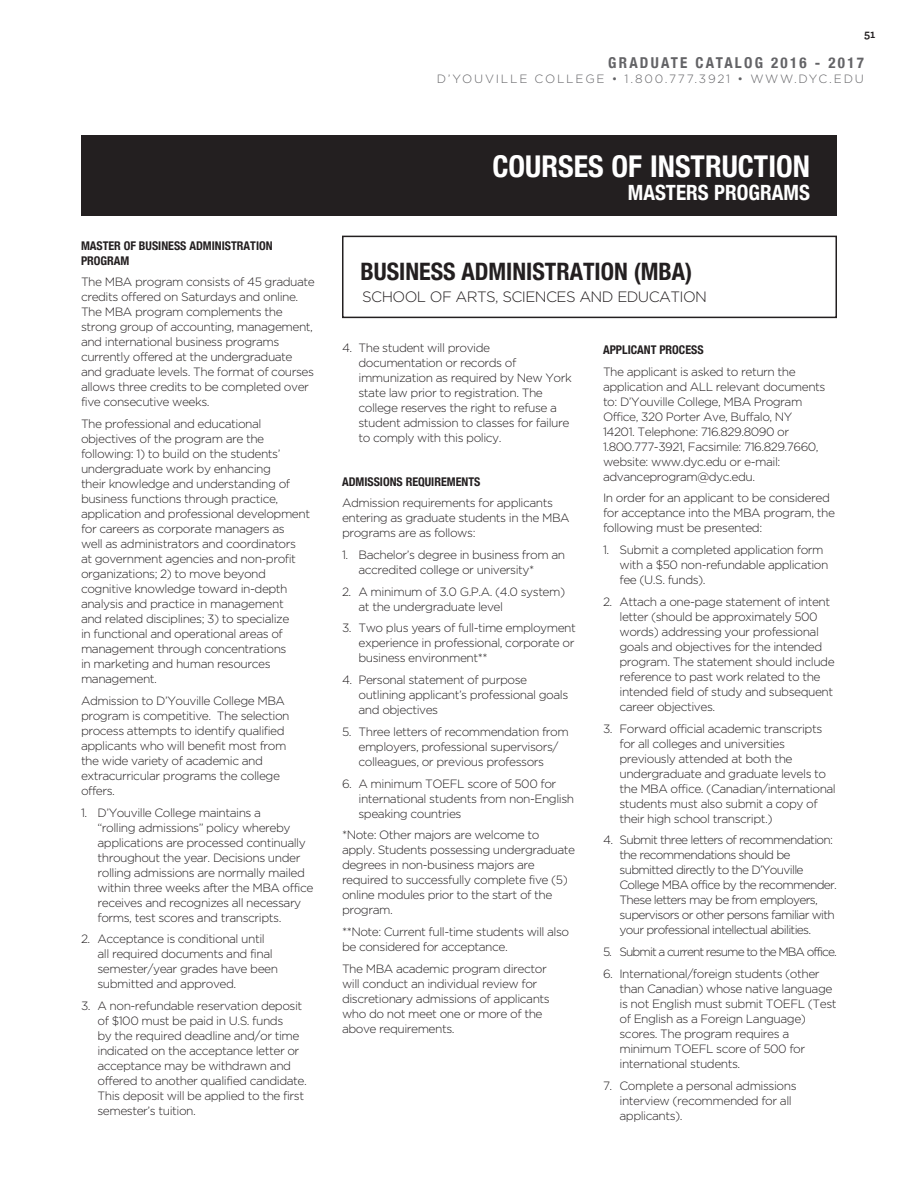
<style>
.page{position:relative;width:918px;height:1188px;background:#fff}
.page>*{position:absolute;margin:0;border:0;box-sizing:border-box;transform-origin:0 0}
.t1{font:700 condensed 30px "Helvetica Neue";color:#fff}
.t2{font:700 condensed 24px "Helvetica Neue";color:#231f20}
.t3{font:700 condensed 21px "Helvetica Neue";color:#fff}
.t4{font:300 15px "Gotham";letter-spacing:-.04em;color:#231f20}
.t5{font:700 condensed 15px "Helvetica Neue";letter-spacing:.15em;color:#636366}
.t6{font:300 12px/15px "Gotham";letter-spacing:-.04em;color:#231f20}
.t7{font:300 12px/15px "Gotham";letter-spacing:-.06em;color:#231f20}
.t8{font:700 condensed 12px/15px "Helvetica Neue";color:#231f20}
.t9{font:300 12px "Gotham";letter-spacing:.15em;color:#636366}
.t10{font:300 12px "Gotham";letter-spacing:-.08em;color:#231f20}
.t11{font:700 12px "Archer";color:#231f20}
</style>
<div class="page">
<div style="left:342px;top:236px;width:495px;height:82px;border:2px solid #231f20"></div>
<div style="left:81px;top:135px;width:756px;height:81px;background:#231f20"></div>
<p class="t11" style="left:864px;top:24px;width:13px">51</p>
<p class="t5" style="left:608px;top:54px;width:257px">GRADUATE CATALOG 2016 - 2017</p>
<p class="t9" style="left:437px;top:71px;width:429px">D’YOUVILLE COLLEGE • 1.800.777.3921 • WWW.DYC.EDU</p>
<p class="t8" style="left:81px;top:238px;width:193px">MASTER OF BUSINESS ADMINISTRATION<br>PROGRAM</p>
<p class="t6" style="left:81px;top:274px;width:235px">The MBA program consists of 45 graduate credits offered on Saturdays and online.<br>The MBA program complements the strong group of accounting, management, and international business programs currently offered at the undergraduate and graduate levels. The format of courses allows three credits to be completed over five consecutive weeks.</p>
<p class="t6" style="left:81px;top:416px;width:231px">The professional and educational objectives of the program are the following: 1) to build on the students’ undergraduate work by enhancing<br>their knowledge and understanding of business functions through practice, application and professional development for careers as corporate managers as<br>well as administrators and coordinators at government agencies and non-profit organizations; 2) to move beyond cognitive knowledge toward in-depth analysis and practice in management<br>and related disciplines; 3) to specialize<br>in functional and operational areas of management through concentrations<br>in marketing and human resources management.</p>
<p class="t6" style="left:81px;top:693px;width:210px">Admission to D’Youville College MBA program is competitive. The selection process attempts to identify qualified applicants who will benefit most from the wide variety of academic and extracurricular programs the college offers.</p>
<p class="t6" style="left:98px;top:805px;width:217px;text-indent:-16px">1. D’Youville College maintains a<br>“rolling admissions” policy whereby applications are processed continually throughout the year. Decisions under rolling admissions are normally mailed within three weeks after the MBA office receives and recognizes all necessary forms, test scores and transcripts.</p>
<p class="t6" style="left:98px;top:931px;width:182px;text-indent:-16px">2. Acceptance is conditional until all required documents and final semester/year grades have been submitted and approved.</p>
<p class="t6" style="left:98px;top:998px;width:211px;text-indent:-16px">3. A non-refundable reservation deposit of $100 must be paid in U.S. funds<br>by the required deadline and/or time indicated on the acceptance letter or acceptance may be withdrawn and offered to another qualified candidate.<br>This deposit will be applied to the first semester’s tuition.</p>
<h1 class="t1" style="left:493px;top:148px;width:319px">COURSES OF INSTRUCTION</h1>
<h3 class="t3" style="left:628px;top:180px;width:184px">MASTERS PROGRAMS</h3>
<h2 class="t2" style="left:361px;top:257px;width:333px">BUSINESS ADMINISTRATION (MBA)</h2>
<p class="t4" style="left:362px;top:287px;width:346px">SCHOOL OF ARTS, SCIENCES AND EDUCATION</p>
<p class="t6" style="left:358px;top:340px;width:215px;text-indent:-16px">4. The student will provide documentation or records of immunization as required by New York state law prior to registration. The college reserves the right to refuse a student admission to classes for failure to comply with this policy.</p>
<p class="t8" style="left:342px;top:474px;width:140px">ADMISSIONS REQUIREMENTS</p>
<p class="t6" style="left:342px;top:495px;width:229px">Admission requirements for applicants entering as graduate students in the MBA programs are as follows:</p>
<p class="t6" style="left:358px;top:547px;width:208px;text-indent:-16px">1. Bachelor’s degree in business from an accredited college or university*</p>
<p class="t6" style="left:358px;top:584px;width:208px;text-indent:-16px">2. A minimum of 3.0 G.P.A. (4.0 system) at the undergraduate level</p>
<p class="t6" style="left:358px;top:620px;width:219px;text-align:justify;text-indent:-16px">3. Two plus years of full-time employment experience in professional, corporate or business environment**</p>
<p class="t6" style="left:358px;top:672px;width:211px;text-indent:-16px">4. Personal statement of purpose outlining applicant’s professional goals and objectives</p>
<p class="t6" style="left:358px;top:724px;width:212px;text-indent:-16px">5. Three letters of recommendation from employers, professional supervisors/ colleagues, or previous professors</p>
<p class="t6" style="left:358px;top:776px;width:217px;text-indent:-16px">6. A minimum TOEFL score of 500 for international students from non-English speaking countries</p>
<p class="t6" style="left:342px;top:827px;width:235px">*Note: Other majors are welcome to apply. Students possessing undergraduate degrees in non-business majors are required to successfully complete five (5) online modules prior to the start of the program.</p>
<p class="t6" style="left:342px;top:924px;width:229px">**Note: Current full-time students will also be considered for acceptance.</p>
<p class="t6" style="left:342px;top:961px;width:209px">The MBA academic program director will conduct an individual review for discretionary admissions of applicants who do not meet one or more of the above requirements.</p>
<p class="t8" style="left:603px;top:342px;width:102px">APPLICANT PROCESS</p>
<p class="t6" style="left:603px;top:364px;width:224px">The applicant is asked to return the application and ALL relevant documents to: D’Youville College, MBA Program Office, 320 Porter Ave, Buffalo, NY 14201. Telephone: 716.829.8090 or 1.800.777-3921, Facsimile: 716.829.7660, website: www.dyc.edu or e-mail: advanceprogram@dyc.edu.</p>
<p class="t6" style="left:603px;top:490px;width:234px">In order for an applicant to be considered for acceptance into the MBA program, the following must be presented:</p>
<p class="t6" style="left:620px;top:542px;width:210px;text-indent:-16px">1. Submit a completed application form with a $50 non-refundable application fee (U.S. funds).</p>
<p class="t6" style="left:620px;top:594px;width:217px;text-indent:-16px">2. Attach a one-page statement of intent letter (should be approximately 500 words) addressing your professional goals and objectives for the intended program. The statement should include reference to past work related to the intended field of study and subsequent career objectives.</p>
<p class="t6" style="left:620px;top:721px;width:218px;text-indent:-16px">3. Forward official academic transcripts for all colleges and universities previously attended at both the undergraduate and graduate levels to the MBA office. (Canadian/international students must also submit a copy of their high school transcript.)</p>
<p class="t7" style="left:620px;top:832px;width:219px;text-indent:-16px">4. Submit three letters of recommendation: the recommendations should be submitted directly to the D’Youville College MBA office by the recommender.<br>These letters may be from employers, supervisors or other persons familiar with your professional intellectual abilities.</p>
<p class="t10" style="left:603px;top:944px;width:235px">5. Submit a current resume to the MBA office.</p>
<p class="t6" style="left:620px;top:966px;width:219px;text-indent:-16px">6. International/foreign students (other than Canadian) whose native language is not English must submit TOEFL (Test of English as a Foreign Language) scores. The program requires a minimum TOEFL score of 500 for international students.</p>
<p class="t6" style="left:620px;top:1078px;width:179px;text-indent:-16px">7. Complete a personal admissions interview (recommended for all applicants).</p>
</div>
